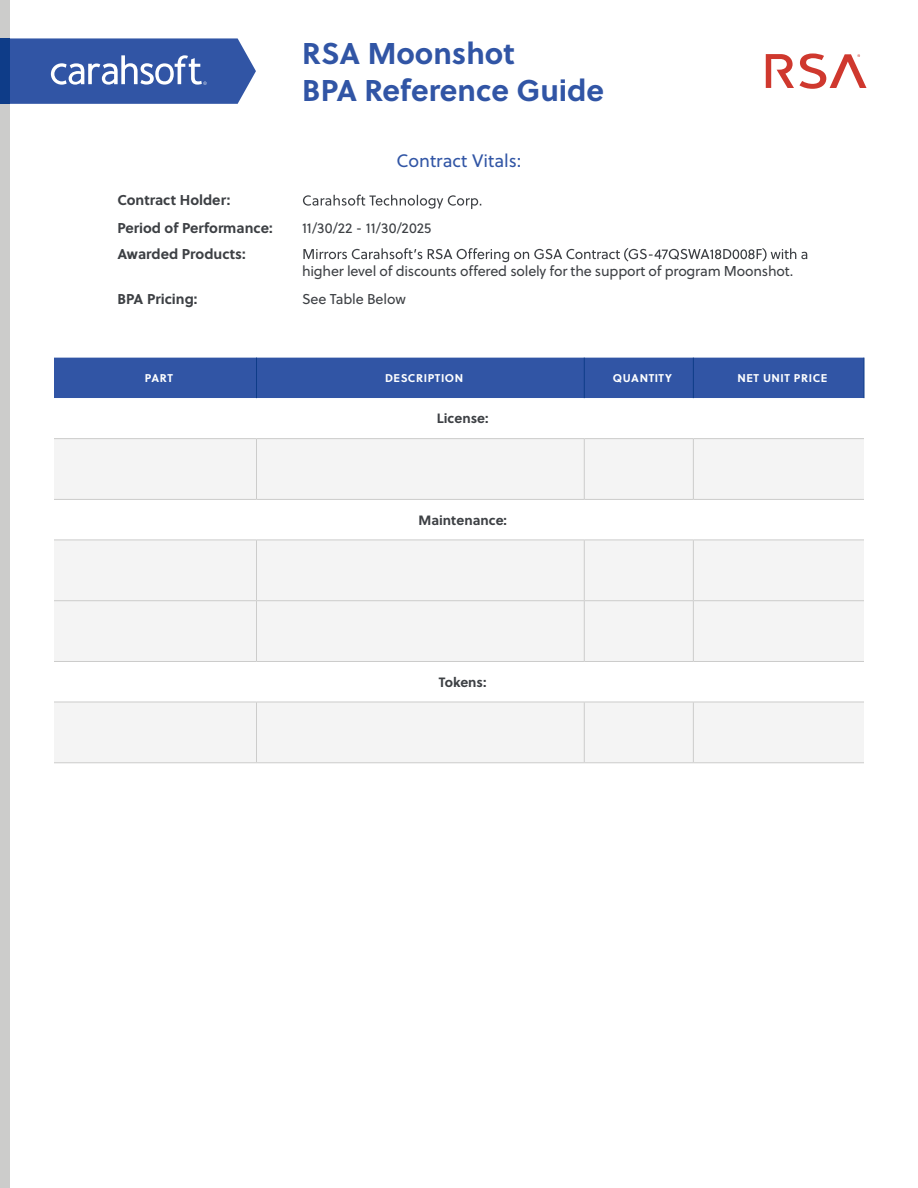
<style>
.page{position:relative;width:918px;height:1188px;background:#fff}
.page>*{position:absolute;margin:0;border:0;box-sizing:border-box;transform-origin:0 0}
.t1{font:700 30px/36.8px "Soleil";color:#3155a5}
.t2{font:18px "Soleil";color:#3155a5}
.t3{font:14.25px/27.5px "Soleil";letter-spacing:-.015em;color:#3d4044}
.t4{font:700 14.25px/27.8px "Soleil";color:#3d4044}
.t5{font:14.25px "Soleil";letter-spacing:.005em;color:#3d4044}
.t6{font:700 13.5px "Soleil";color:#3d4044}
.t7{font:700 11.25px "Soleil";letter-spacing:.05em;color:#fff}
</style>
<div class="page">
<svg style="left:10px;top:38px;width:246px;height:66px"></svg>
<svg style="left:303px;top:195px;width:178px;height:14px"></svg>
<svg style="left:303px;top:248px;width:504px;height:14px"></svg>
<div style="left:0;top:0;width:10px;height:1188px;background:#cccccb"></div>
<div style="left:0;top:38px;width:10px;height:66px;background:#0e3c88"></div>
<div style="left:54px;top:358px;width:810px;height:40px;background:#3155a5"></div>
<svg style="left:54px;top:439px;width:810px;height:323px;fill:#f4f4f4"></svg>
<hr style="left:256px;top:438px;width:328px;height:1px;background:#cccccb">
<hr style="left:584px;top:438px;width:109px;height:1px;background:#cccccb">
<hr style="left:693px;top:438px;width:171px;height:1px;background:#cccccb">
<hr style="left:256px;top:600px;width:328px;height:1px;background:#cccccb">
<hr style="left:584px;top:600px;width:109px;height:1px;background:#cccccb">
<hr style="left:693px;top:600px;width:171px;height:1px;background:#cccccb">
<hr style="left:54px;top:438px;width:202px;height:1px;background:#cccccb">
<hr style="left:54px;top:600px;width:202px;height:1px;background:#cccccb">
<hr style="left:256px;top:439px;width:1px;height:60px;background:#cccccb">
<hr style="left:693px;top:439px;width:1px;height:60px;background:#cccccb">
<hr style="left:256px;top:540px;width:1px;height:60px;background:#cccccb">
<hr style="left:693px;top:540px;width:1px;height:60px;background:#cccccb">
<hr style="left:256px;top:601px;width:1px;height:60px;background:#cccccb">
<hr style="left:693px;top:601px;width:1px;height:60px;background:#cccccb">
<hr style="left:256px;top:702px;width:1px;height:60px;background:#cccccb">
<hr style="left:693px;top:702px;width:1px;height:60px;background:#cccccb">
<hr style="left:256px;top:358px;width:1px;height:40px;background:#0e3c88">
<hr style="left:693px;top:358px;width:1px;height:40px;background:#0e3c88">
<hr style="left:584px;top:439px;width:1px;height:60px;background:#cccccb">
<hr style="left:584px;top:540px;width:1px;height:60px;background:#cccccb">
<hr style="left:584px;top:601px;width:1px;height:60px;background:#cccccb">
<hr style="left:584px;top:702px;width:1px;height:60px;background:#cccccb">
<hr style="left:584px;top:358px;width:1px;height:40px;background:#0e3c88">
<hr style="left:864px;top:358px;width:1px;height:40px;background:#0e3c88">
<hr style="left:54px;top:540px;width:202px;height:1px;background:#cccccb">
<hr style="left:256px;top:540px;width:328px;height:1px;background:#cccccb">
<hr style="left:584px;top:540px;width:109px;height:1px;background:#cccccb">
<hr style="left:693px;top:540px;width:171px;height:1px;background:#cccccb">
<hr style="left:54px;top:702px;width:202px;height:1px;background:#cccccb">
<hr style="left:256px;top:702px;width:328px;height:1px;background:#cccccb">
<hr style="left:584px;top:702px;width:109px;height:1px;background:#cccccb">
<hr style="left:693px;top:702px;width:171px;height:1px;background:#cccccb">
<hr style="left:54px;top:499px;width:202px;height:1px;background:#cccccb">
<hr style="left:256px;top:499px;width:328px;height:1px;background:#cccccb">
<hr style="left:584px;top:499px;width:109px;height:1px;background:#cccccb">
<hr style="left:693px;top:499px;width:171px;height:1px;background:#cccccb">
<hr style="left:54px;top:661px;width:202px;height:1px;background:#cccccb">
<hr style="left:256px;top:661px;width:328px;height:1px;background:#cccccb">
<hr style="left:584px;top:661px;width:109px;height:1px;background:#cccccb">
<hr style="left:693px;top:661px;width:171px;height:1px;background:#cccccb">
<hr style="left:54px;top:762px;width:202px;height:1px;background:#cccccb">
<hr style="left:256px;top:762px;width:328px;height:1px;background:#cccccb">
<hr style="left:584px;top:762px;width:109px;height:1px;background:#cccccb">
<hr style="left:693px;top:762px;width:171px;height:1px;background:#cccccb">
<svg style="left:766px;top:53px;width:101px;height:36px"></svg>
<h1 class="t1" style="left:302px;top:34px;width:303px">RSA Moonshot<br>BPA Reference Guide</h1>
<p class="t4" style="left:117px;top:186px;width:157px">Contract Holder:<br>Period of Performance:</p>
<p class="t4" style="left:117px;top:239px;width:130px">Awarded Products:</p>
<p class="t4" style="left:117px;top:284px;width:82px">BPA Pricing:</p>
<p class="t2" style="left:397px;top:147px;width:126px">Contract Vitals:</p>
<p class="t5" style="left:302px;top:218px;width:131px">11/30/22 - 11/30/2025</p>
<p class="t3" style="left:302px;top:257px;width:493px">higher level of discounts offered solely for the support of program Moonshot.<br>See Table Below</p>
<p class="t7" style="left:145px;top:369px;width:30px">PART</p>
<p class="t7" style="left:385px;top:369px;width:80px">DESCRIPTION</p>
<p class="t7" style="left:613px;top:369px;width:61px">QUANTITY</p>
<p class="t7" style="left:737px;top:369px;width:91px">NET UNIT PRICE</p>
<p class="t6" style="left:437px;top:408px;width:53px">License:</p>
<p class="t6" style="left:419px;top:509px;width:90px">Maintenance:</p>
<p class="t6" style="left:439px;top:672px;width:49px">Tokens:</p>
</div>
